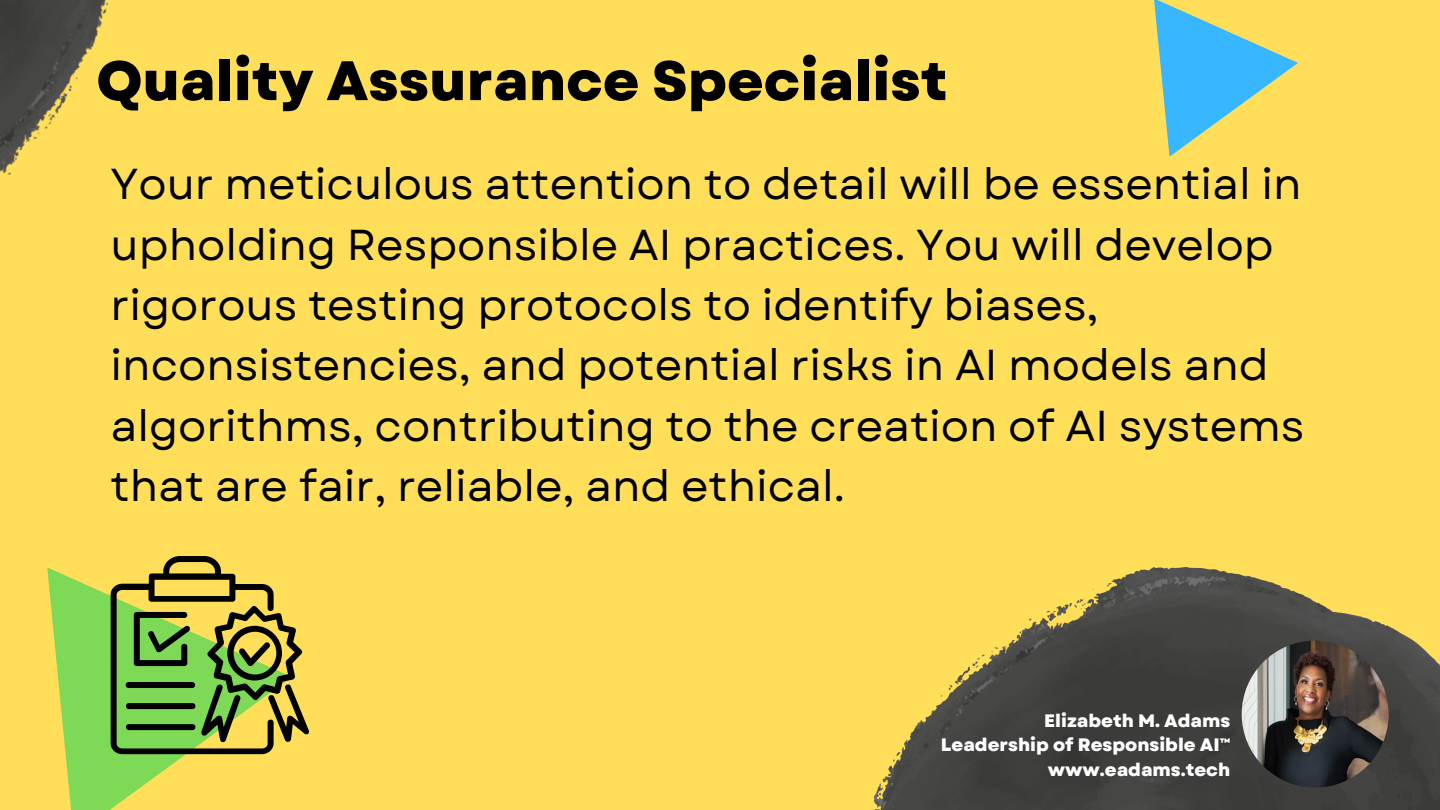
<style>
.page{position:relative;width:1440px;height:810px;background:#ffde59}
.page>*{position:absolute;margin:0;border:0;box-sizing:border-box;transform-origin:0 0}
.t1{font:800 55.5px "Garet";color:#000}
.t2{font:43.2px/60.4px "Garet";color:#000}
.t3{font:800 18px "Garet";color:#fff}
</style>
<div class="page">
<img style="left:873px;top:567px;width:567px;height:243px">
<img style="left:1242px;top:641px;width:147px;height:147px;border-radius:50%">
<svg style="left:1154px;top:0;width:144px;height:157px"></svg>
<svg style="left:47px;top:567px;width:217px;height:243px;fill:#7ed957"></svg>
<img style="left:0;top:0;width:109px;height:176px">
<svg style="left:111px;top:556px;width:198px;height:198px"></svg>
<div style="left:126px;top:682px;width:69px;height:6px;background:#010101;border-radius:3px"></div>
<div style="left:126px;top:703px;width:69px;height:6px;background:#010101;border-radius:3px"></div>
<div style="left:126px;top:724px;width:69px;height:6px;background:#010101;border-radius:3px"></div>
<p class="t1" style="left:96px;top:41px;width:853px">Quality Assurance Specialist</p>
<p class="t2" style="left:111px;top:154px;width:1195px">Your meticulous attention to detail will be essential in upholding Responsible AI practices. You will develop rigorous testing protocols to identify biases, inconsistencies, and potential risks in AI models and algorithms, contributing to the creation of AI systems that are fair, reliable, and ethical.</p>
<p class="t3" style="left:1044px;top:707px;width:188px">Elizabeth M. Adams</p>
<p class="t3" style="left:941px;top:732px;width:285px">Leadership of Responsible AI™️</p>
<p class="t3" style="left:1048px;top:757px;width:184px">www.eadams.tech</p>
</div>
